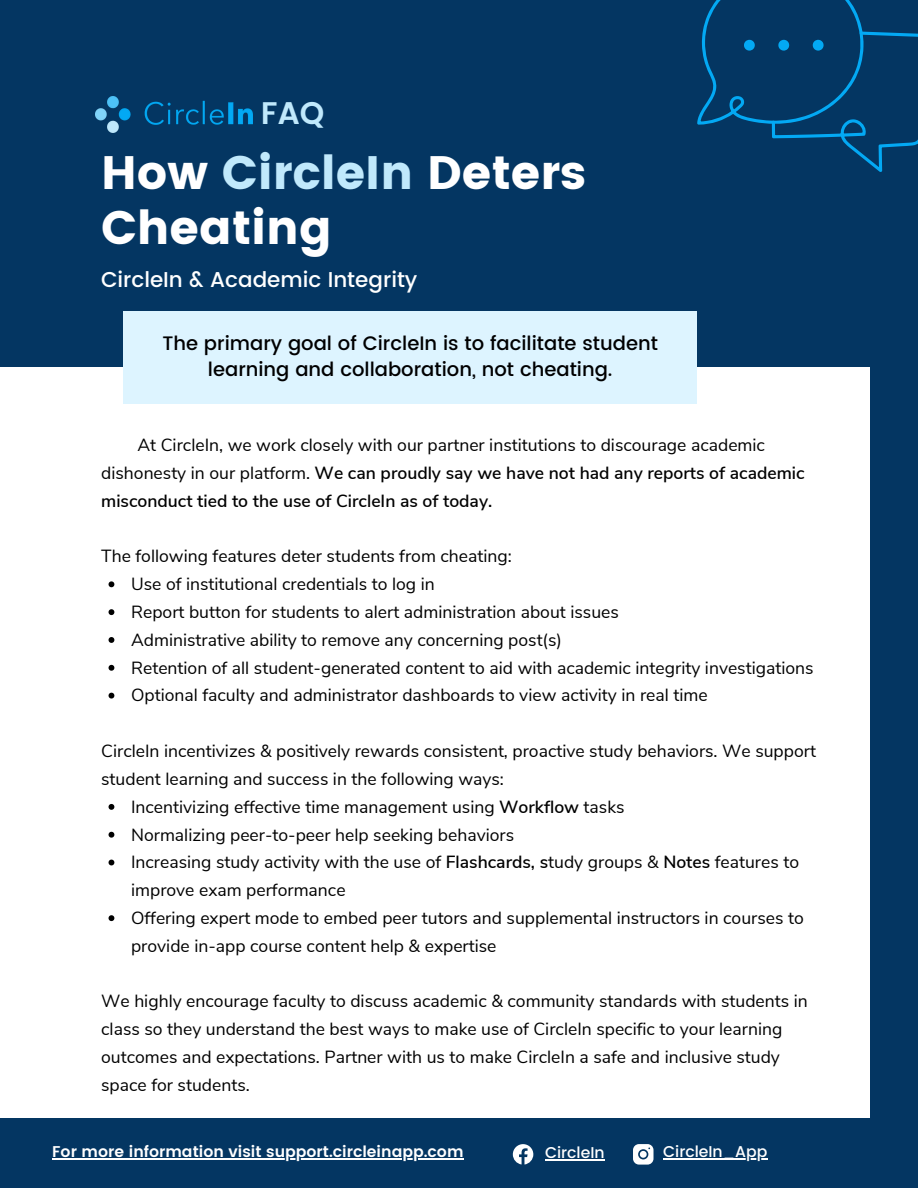
<style>
.page{position:relative;width:918px;height:1188px;background:#043662}
.page>*{position:absolute;margin:0;border:0;box-sizing:border-box;transform-origin:0 0}
.t1{font:46.8px/55.2px "Poppins";color:#fff}
.t2{font:600 31.2px "Poppins";color:#c0e9fc}
.t3{font:500 21.45px "Poppins";color:#fff}
.t4{font:500 19.5px/26.4px "Poppins";color:#000;text-align:center}
.t5{font:17.55px/27.8px "Nunito Sans";color:#000}
.t6{font:600 15.6px "Poppins";color:#fff}
.t7{font:500 15.6px "Poppins";color:#fff}
.s1{color:#c0e9fc}
.s2{font-weight:600}
</style>
<div class="page">
<div style="left:0;top:367px;width:870px;height:751px;background:#fff"></div>
<img style="left:95px;top:97px;width:158px;height:36px">
<svg style="left:513px;top:1144px;width:20px;height:21px"></svg>
<hr style="left:545px;top:1159px;width:60px;height:1px;background:#fff">
<svg style="left:633px;top:1144px;width:21px;height:21px"></svg>
<hr style="left:663px;top:1158px;width:104px;height:1px;background:#fff">
<hr style="left:52px;top:1158px;width:412px;height:1px;background:#fff">
<svg style="left:697px;top:0;width:221px;height:172px"></svg>
<svg style="left:109px;top:581px;width:5px;height:6px"></svg>
<svg style="left:109px;top:609px;width:5px;height:6px"></svg>
<svg style="left:109px;top:637px;width:5px;height:6px"></svg>
<svg style="left:109px;top:665px;width:5px;height:6px"></svg>
<svg style="left:109px;top:693px;width:5px;height:6px"></svg>
<svg style="left:109px;top:804px;width:5px;height:6px"></svg>
<svg style="left:109px;top:832px;width:5px;height:6px"></svg>
<svg style="left:109px;top:860px;width:5px;height:5px"></svg>
<svg style="left:109px;top:915px;width:5px;height:6px"></svg>
<div style="left:124px;top:311px;width:573px;height:93px;background:#ddf4ff"></div>
<p class="t2" style="left:261px;top:95px;width:65px">FAQ</p>
<p class="t1" style="left:101px;top:145px;width:487px">How <span class="s1">CircleIn</span> Deters<br>Cheating</p>
<p class="t3" style="left:101px;top:267px;width:318px">CircleIn &amp; Academic Integrity</p>
<p class="t4" style="left:162px;top:330px;width:497px">The primary goal of CircleIn is to facilitate student learning and collaboration, not cheating.</p>
<p class="t5" style="left:101px;top:431px;width:705px;text-indent:36px">At CircleIn, we work closely with our partner institutions to discourage academic dishonesty in our platform. <span class="s2">We can proudly say we have not had any reports of academic misconduct tied to the use of CircleIn as of today.</span></p>
<p class="t5" style="left:101px;top:543px;width:412px">The following features deter students from cheating:</p>
<p class="t5" style="left:131px;top:571px;width:305px">Use of institutional credentials to log in</p>
<p class="t5" style="left:131px;top:598px;width:489px">Report button for students to alert administration about issues</p>
<p class="t5" style="left:131px;top:626px;width:433px">Administrative ability to remove any concerning post(s)</p>
<p class="t5" style="left:131px;top:654px;width:684px">Retention of all student-generated content to aid with academic integrity investigations</p>
<p class="t5" style="left:131px;top:682px;width:578px">Optional faculty and administrator dashboards to view activity in real time</p>
<p class="t5" style="left:101px;top:737px;width:716px">CircleIn incentivizes &amp; positively rewards consistent, proactive study behaviors. We support student learning and success in the following ways:</p>
<p class="t5" style="left:131px;top:793px;width:495px">Incentivizing effective time management using <span class="s2">Workflow</span> tasks</p>
<p class="t5" style="left:131px;top:821px;width:385px">Normalizing peer-to-peer help seeking behaviors</p>
<p class="t5" style="left:131px;top:849px;width:670px">Increasing study activity with the use of <span class="s2">Flashcards, s</span>tudy groups &amp; <span class="s2">Notes</span> features to improve exam performance</p>
<p class="t5" style="left:131px;top:904px;width:674px">Offering expert mode to embed peer tutors and supplemental instructors in courses to provide in-app course content help &amp; expertise</p>
<p class="t5" style="left:101px;top:988px;width:708px">We highly encourage faculty to discuss academic &amp; community standards with students in class so they understand the best ways to make use of CircleIn specific to your learning outcomes and expectations. Partner with us to make CircleIn a safe and inclusive study space for students.</p>
<p class="t6" style="left:52px;top:1142px;width:413px">For more information visit support.circleinapp.com</p>
<p class="t7" style="left:545px;top:1143px;width:61px">CircleIn</p>
<p class="t7" style="left:663px;top:1142px;width:106px">CircleIn_App</p>
</div>
